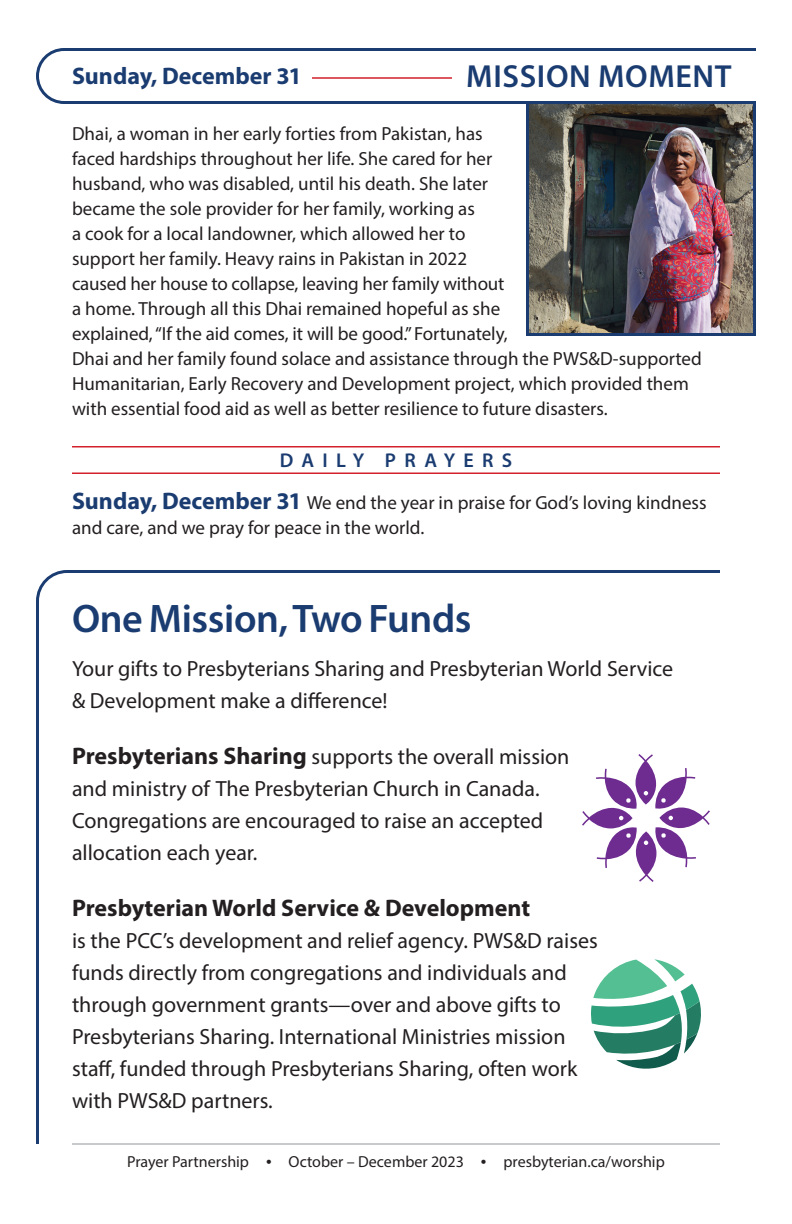
<style>
.page{position:relative;width:792px;height:1224px;background:#fff}
.page>*{position:absolute;margin:0;border:0;box-sizing:border-box;transform-origin:0 0}
.t1{font:600 40px "Myriad Pro";letter-spacing:-.01em;color:#1a3c71}
.t2{font:600 32px "Myriad Pro";letter-spacing:.02em;color:#1a3c71}
.t3{font:700 24px "Myriad Pro";color:#231f20}
.t4{font:700 24px "Myriad Pro";color:#1a3c71}
.t5{font:22px/32px "Myriad Pro";color:#231f20}
.t6{font:600 20px "Myriad Pro";letter-spacing:.42em;color:#1a3c71}
.t7{font:19px/25px "Myriad Pro";color:#231f20}
.t8{font:16px "Myriad Pro";color:#231f20}
.s1{font-weight:700;font-size:24px;color:#1a3c71}
.s2{font-weight:700;font-size:24px}
.s3{font-size:20px}
</style>
<div class="page">
<svg style="left:36px;top:570px;width:684px;height:574px"></svg>
<svg style="left:591px;top:959px;width:110px;height:110px"></svg>
<svg style="left:582px;top:754px;width:128px;height:128px"></svg>
<hr style="left:72px;top:1144px;width:648px;height:1px;background:#939598">
<img style="left:530px;top:104px;width:222px;height:228px">
<div style="left:526px;top:96px;width:230px;height:240px;border:3px solid #1a3c71"></div>
<svg style="left:36px;top:48px;width:720px;height:56px"></svg>
<hr style="left:72px;top:446px;width:648px;height:2px;background:#d3202c">
<hr style="left:72px;top:472px;width:648px;height:2px;background:#d3202c">
<hr style="left:312px;top:77px;width:140px;height:2px;background:#d3202c">
<p class="t4" style="left:72px;top:67px;width:231px">Sunday, December 31</p>
<p class="t2" style="left:466px;top:64px;width:267px">MISSION MOMENT</p>
<p class="t7" style="left:72px;top:123px;width:631px">Dhai, a woman in her early forties from Pakistan, has<br>faced hardships throughout her life. She cared for her<br>husband, who was disabled, until his death. She later<br>became the sole provider for her family, working as<br>a cook for a local landowner, which allowed her to<br>support her family. Heavy rains in Pakistan in 2022<br>caused her house to collapse, leaving her family without<br>a home. Through all this Dhai remained hopeful as she<br>explained, “If the aid comes, it will be good.” Fortunately,<br>Dhai and her family found solace and assistance through the PWS&amp;D-supported Humanitarian, Early Recovery and Development project, which provided them with essential food aid as well as better resilience to future disasters.</p>
<p class="t6" style="left:280px;top:452px;width:234px">DAILY PRAYERS</p>
<p class="t7" style="left:72px;top:491px;width:636px"><span class="s1">Sunday, December 31</span> We end the year in praise for God’s loving kindness and care, and we pray for peace in the world.</p>
<p class="t1" style="left:72px;top:604px;width:401px">One Mission, Two Funds</p>
<p class="t5" style="left:72px;top:654px;width:603px">Your gifts to Presbyterians Sharing and Presbyterian World Service &amp; Development make a difference!</p>
<p class="t5" style="left:72px;top:742px;width:499px"><span class="s2">Presbyterians Sharing</span> supports the overall mission and ministry of The Presbyterian Church in Canada.<br>Congregations are encouraged to raise an accepted allocation each year.</p>
<p class="t3" style="left:72px;top:899px;width:460px">Presbyterian World Service &amp; Development</p>
<p class="t5" style="left:72px;top:926px;width:527px">is the PCC’s development and relief agency. PWS&amp;D raises funds directly from congregations and individuals and through government grants—over and above gifts to Presbyterians Sharing. International Ministries mission staff, funded through Presbyterians Sharing, often work with PWS&amp;D partners.</p>
<p class="t8" style="left:127px;top:1156px;width:539px">Prayer Partnership <span class="s3">•</span> October – December 2023 <span class="s3">•</span> presbyterian.ca/worship</p>
</div>
